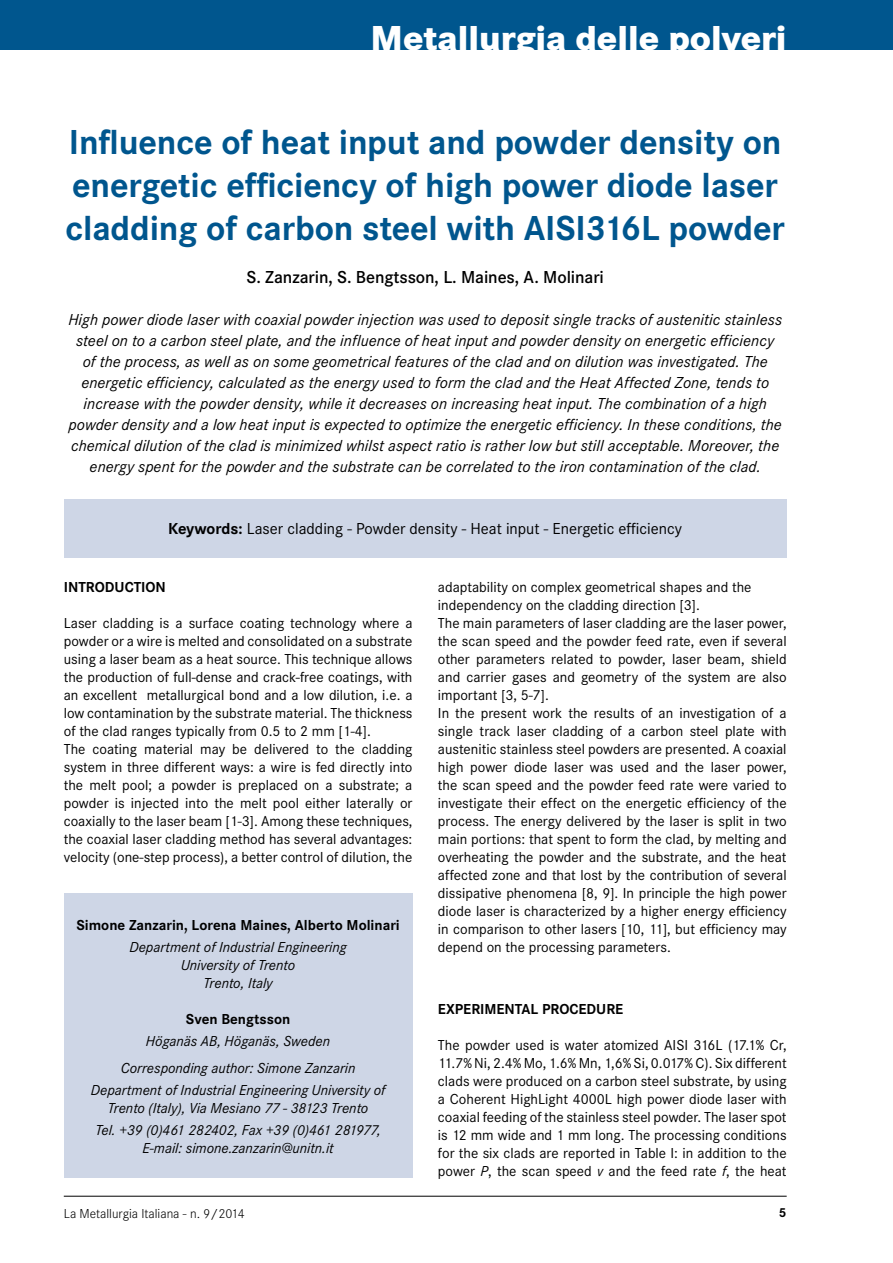
<style>
.page{position:relative;width:893px;height:1263px;background:#fff}
.page>*{position:absolute;margin:0;border:0;box-sizing:border-box;transform-origin:0 0}
.t1{font:700 36px/43.2px "Corporate S";letter-spacing:-.005em;color:#00568e}
.t2{font:800 36px "Corporate S";color:#fff}
.t3{font:600 18px "Corporate S";letter-spacing:-.005em;color:#000}
.t4{font:italic 16.5px/21px "Corporate S";letter-spacing:.005em;color:#000;text-align:center}
.t5{font:16.5px "Corporate S";color:#000}
.t6{font:15px/18px "Corporate S";color:#000}
.t7{font:italic 15px/18px "Corporate S";color:#000;text-align:center}
.t8{font:700 15px "Corporate S";color:#000}
.t9{font:300 13.5px "Corporate S";color:#000}
.t10{font:700 13.5px "Corporate S";color:#000}
.s1{font-weight:700}
.s2{font-style:italic}
</style>
<div class="page">
<hr style="left:64px;top:1196px;width:723px;height:1px;background:#000">
<div style="left:0;top:0;width:893px;height:50px;background:#00568e"></div>
<div style="left:64px;top:894px;width:348px;height:284px;background:#ced6e6"></div>
<div style="left:64px;top:499px;width:723px;height:58px;background:#ced6e6"></div>
<h1 class="t2" style="left:371px;top:17px;width:418px">Metallurgia delle polveri</h1>
<h1 class="t1" style="left:65px;top:121px;width:721px">Influence of heat input and powder density on energetic efficiency of high power diode laser cladding of carbon steel with AISI316L powder</h1>
<p class="t3" style="left:246px;top:267px;width:359px">S. Zanzarin, S. Bengtsson, L. Maines, A. Molinari</p>
<p class="t4" style="left:68px;top:309px;width:715px">High power diode laser with coaxial powder injection was used to deposit single tracks of austenitic stainless steel on to a carbon steel plate, and the influence of heat input and powder density on energetic efficiency of the process, as well as on some geometrical features of the clad and on dilution was investigated. The energetic efficiency, calculated as the energy used to form the clad and the Heat Affected Zone, tends to increase with the powder density, while it decreases on increasing heat input. The combination of a high powder density and a low heat input is expected to optimize the energetic efficiency. In these conditions, the chemical dilution of the clad is minimized whilst aspect ratio is rather low but still acceptable. Moreover, the energy spent for the powder and the substrate can be correlated to the iron contamination of the clad.</p>
<p class="t5" style="left:168px;top:519px;width:515px"><span class="s1">Keywords:</span> Laser cladding - Powder density - Heat input - Energetic efficiency</p>
<p class="t8" style="left:64px;top:578px;width:104px">Introduction</p>
<p class="t6" style="left:64px;top:614px;width:350px">Laser cladding is a surface coating technology where a powder or a wire is melted and consolidated on a substrate using a laser beam as a heat source. This technique allows the production of full-dense and crack-free coatings, with an excellent metallurgical bond and a low dilution, i.e. a low contamination by the substrate material. The thickness of the clad ranges typically from 0.5 to 2 mm [1-4].<br>The coating material may be delivered to the cladding system in three different ways: a wire is fed directly into the melt pool; a powder is preplaced on a substrate; a powder is injected into the melt pool either laterally or coaxially to the laser beam [1-3]. Among these techniques, the coaxial laser cladding method has several advantages: velocity (one-step process), a better control of dilution, the</p>
<p class="t8" style="left:76px;top:916px;width:325px">Simone Zanzarin, Lorena Maines, Alberto Molinari</p>
<p class="t7" style="left:129px;top:938px;width:219px">Department of Industrial Engineering<br>University of Trento<br>Trento, Italy</p>
<p class="t8" style="left:186px;top:1010px;width:106px">Sven Bengtsson</p>
<p class="t7" style="left:121px;top:1028px;width:236px;line-height:26.5px">Höganäs AB, Höganäs, Sweden<br>Corresponding author: Simone Zanzarin</p>
<p class="t7" style="left:91px;top:1081px;width:296px">Department of Industrial Engineering University of<br>Trento (Italy), Via Mesiano 77 - 38123 Trento</p>
<p class="t7" style="left:95px;top:1121px;width:287px">Tel. +39 (0)461 282402, Fax +39 (0)461 281977,<br>E-mail: simone.zanzarin@unitn.it</p>
<p class="t6" style="left:438px;top:578px;width:350px">adaptability on complex geometrical shapes and the independency on the cladding direction [3].<br>The main parameters of laser cladding are the laser power, the scan speed and the powder feed rate, even if several other parameters related to powder, laser beam, shield and carrier gases and geometry of the system are also important [3, 5-7].<br>In the present work the results of an investigation of a single track laser cladding of a carbon steel plate with austenitic stainless steel powders are presented. A coaxial high power diode laser was used and the laser power, the scan speed and the powder feed rate were varied to investigate their effect on the energetic efficiency of the process. The energy delivered by the laser is split in two main portions: that spent to form the clad, by melting and overheating the powder and the substrate, and the heat affected zone and that lost by the contribution of several dissipative phenomena [8, 9]. In principle the high power diode laser is characterized by a higher energy efficiency in comparison to other lasers [10, 11], but efficiency may depend on the processing parameters.</p>
<p class="t8" style="left:438px;top:1000px;width:185px">Experimental procedure</p>
<p class="t6" style="left:438px;top:1036px;width:350px;text-align:justify">The powder used is water atomized AISI 316L (17.1% Cr, 11.7% Ni, 2.4% Mo, 1.6% Mn, 1,6% Si, 0.017% C). Six different clads were produced on a carbon steel substrate, by using a Coherent HighLight 4000L high power diode laser with coaxial feeding of the stainless steel powder. The laser spot is 12 mm wide and 1 mm long. The processing conditions for the six clads are reported in Table I: in addition to the power <span class="s2">P</span>, the scan speed <span class="s2">v</span> and the feed rate <span class="s2">f</span>, the heat</p>
<p class="t9" style="left:64px;top:1206px;width:182px">La Metallurgia Italiana - n. 9/2014</p>
<p class="t10" style="left:779px;top:1205px;width:9px">5</p>
</div>
